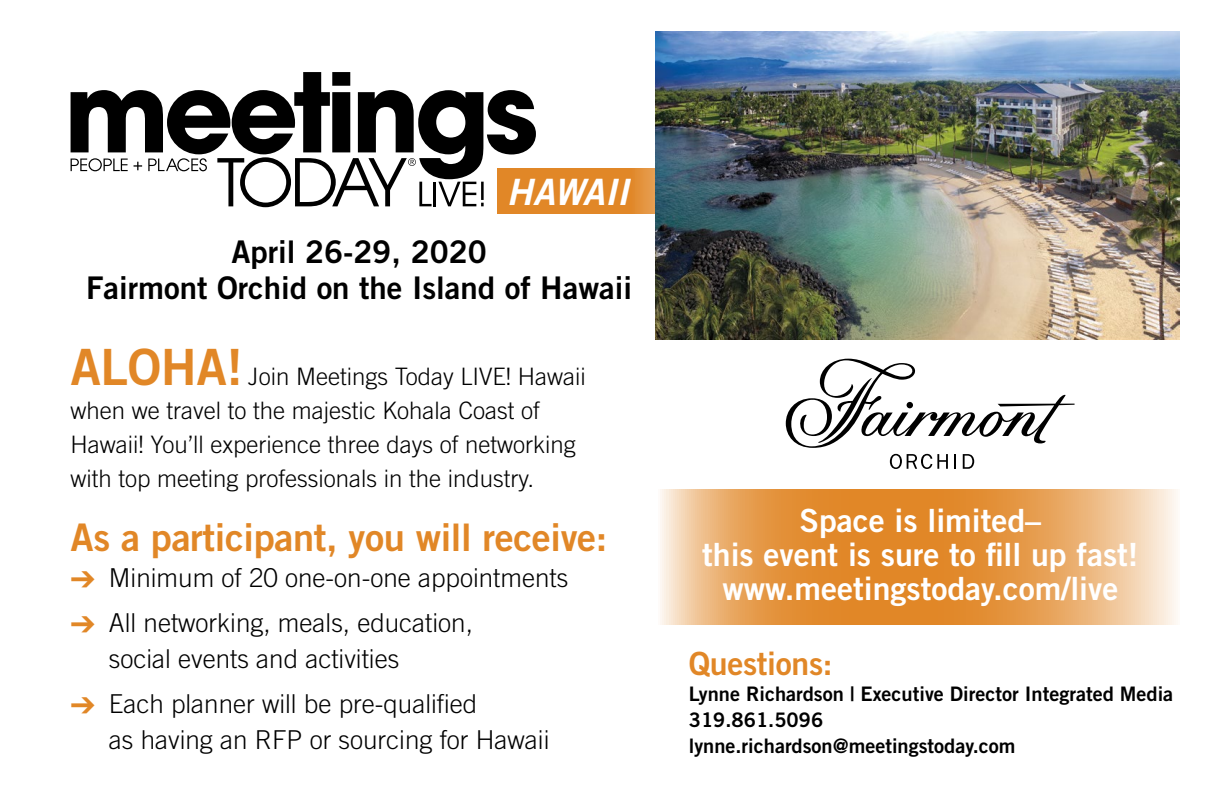
<style>
.page{position:relative;width:1224px;height:788px;background:#fff}
.page>*{position:absolute;margin:0;border:0;box-sizing:border-box;transform-origin:0 0}
.t1{font:38px "Trade Gothic LT Std Bd 2";letter-spacing:-.01em;color:#e18727}
.t2{font:36.2px "Trade Gothic LT Std Bd 2 Obl";color:#fff}
.t3{font:32px/34px "Trade Gothic LT Std Bd 2";color:#fff;text-align:center}
.t4{font:32px "Trade Gothic LT Std Bd 2";letter-spacing:-.01em;color:#e18727}
.t5{font:31.2px/36px "Trade Gothic LT Std Bd 2";color:#000;text-align:center}
.t6{font:300 26px/36px "Trade Gothic LT Std";color:#000}
.t7{font:300 24px/34px "Trade Gothic LT Std";color:#000}
.t8{font:20px/26px "Trade Gothic LT Std Bd 2";color:#000}
.s1{font-family:"Trade Gothic LT Std Bd 2";font-weight:400;font-size:50px;color:#e18727}
.s2{color:#e18727}
</style>
<div class="page">
<svg style="left:498px;top:169px;width:158px;height:45px;background:#e0892c"></svg>
<svg style="left:71px;top:72px;width:465px;height:135px"></svg>
<img style="left:656px;top:31px;width:524px;height:308px">
<svg style="left:660px;top:489px;width:518px;height:135px;background:#e8a55e"></svg>
<svg style="left:786px;top:358px;width:289px;height:89px"></svg>
<svg style="left:890px;top:453px;width:58px;height:16px"></svg>
<svg style="left:955px;top:454px;width:1px;height:14px"></svg>
<svg style="left:963px;top:454px;width:11px;height:14px"></svg>
<h2 class="t2" style="left:507px;top:169px;width:124px">HAWAII</h2>
<p class="t5" style="left:86px;top:233px;width:547px">April 26-29, 2020<br>Fairmont Orchid on the Island of Hawaii</p>
<p class="t7" style="left:71px;top:359px;width:517px"><span class="s1">ALOHA!</span> Join Meetings Today LIVE! Hawaii when we travel to the majestic Kohala Coast of Hawaii! You’ll experience three days of networking with top meeting professionals in the industry.</p>
<h1 class="t1" style="left:71px;top:513px;width:538px">As a participant, you will receive:</h1>
<p class="t6" style="left:71px;top:559px;width:499px"><span class="s2">➔</span> Minimum of 20 one-on-one appointments</p>
<p class="t6" style="left:109px;top:604px;width:366px;text-indent:-38px"><span class="s2">➔</span> All networking, meals, education, social events and activities</p>
<p class="t6" style="left:109px;top:685px;width:442px;text-indent:-38px"><span class="s2">➔</span> Each planner will be pre-qualified<br>as having an RFP or sourcing for Hawaii</p>
<h3 class="t3" style="left:702px;top:503px;width:438px">Space is limited–<br>this event is sure to fill up fast! www.meetingstoday.com/live</h3>
<h3 class="t4" style="left:689px;top:643px;width:145px">Questions:</h3>
<p class="t8" style="left:689px;top:680px;width:486px">Lynne Richardson | Executive Director Integrated Media<br>319.861.5096<br>lynne.richardson@meetingstoday.com</p>
</div>
